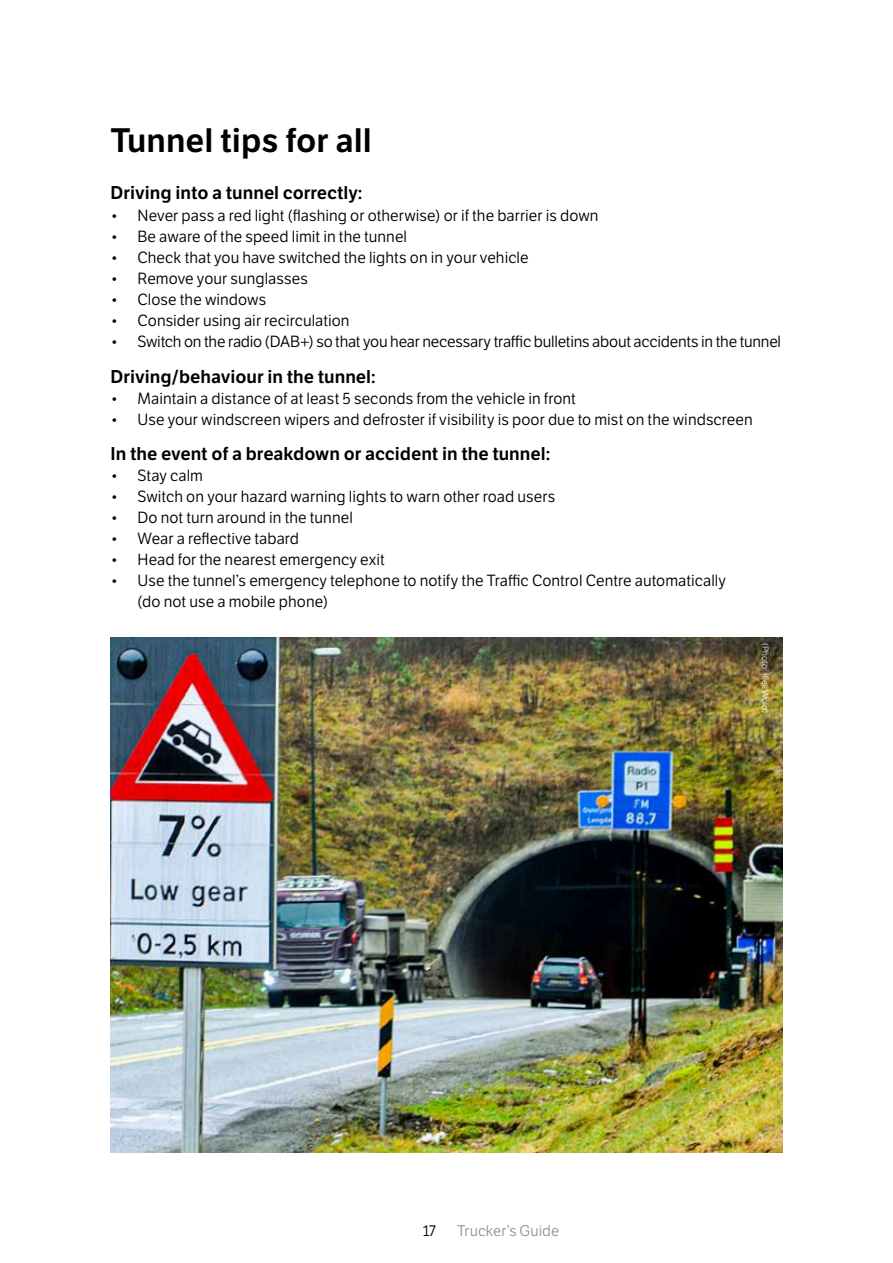
<style>
.page{position:relative;width:893px;height:1263px;background:#fff}
.page>*{position:absolute;margin:0;border:0;box-sizing:border-box;transform-origin:0 0}
.t1{font:600 33px "LFT Etica";color:#000}
.t2{font:600 18px "LFT Etica";color:#000}
.t3{font:15.75px/21px "LFT Etica";letter-spacing:.005em;color:#000}
.t4{font:15.75px "LFT Etica";letter-spacing:-.015em;color:#000}
.t5{font:15px "LFT Etica";letter-spacing:.01em;color:#939598}
.t6{font:15px "LFT Etica";color:#000}
.t7{font:300 9px "LFT Etica";color:#fff}
</style>
<div class="page">
<img style="left:111px;top:638px;width:671px;height:514px">
<h1 class="t1" style="left:111px;top:121px;width:263px">Tunnel tips for all</h1>
<p class="t2" style="left:111px;top:182px;width:253px">Driving into a tunnel correctly:</p>
<p class="t3" style="left:111px;top:206px;width:490px">• Never pass a red light (flashing or otherwise) or if the barrier is down</p>
<p class="t3" style="left:111px;top:227px;width:298px">• Be aware of the speed limit in the tunnel</p>
<p class="t3" style="left:111px;top:248px;width:420px">• Check that you have switched the lights on in your vehicle</p>
<p class="t3" style="left:111px;top:269px;width:199px">• Remove your sunglasses</p>
<p class="t3" style="left:111px;top:290px;width:157px">• Close the windows</p>
<p class="t3" style="left:111px;top:311px;width:241px">• Consider using air recirculation</p>
<p class="t4" style="left:111px;top:333px;width:672px">• Switch on the radio (DAB+) so that you hear necessary traffic bulletins about accidents in the tunnel</p>
<p class="t2" style="left:111px;top:366px;width:267px">Driving/behaviour in the tunnel:</p>
<p class="t3" style="left:111px;top:389px;width:467px">• Maintain a distance of at least 5 seconds from the vehicle in front</p>
<p class="t3" style="left:111px;top:410px;width:644px">• Use your windscreen wipers and defroster if visibility is poor due to mist on the windscreen</p>
<p class="t2" style="left:111px;top:443px;width:441px">In the event of a breakdown or accident in the tunnel:</p>
<p class="t3" style="left:111px;top:465px;width:94px">• Stay calm</p>
<p class="t3" style="left:111px;top:486px;width:446px">• Switch on your hazard warning lights to warn other road users</p>
<p class="t3" style="left:111px;top:507px;width:244px">• Do not turn around in the tunnel</p>
<p class="t3" style="left:111px;top:528px;width:190px">• Wear a reflective tabard</p>
<p class="t3" style="left:111px;top:549px;width:276px">• Head for the nearest emergency exit</p>
<p class="t3" style="left:138px;top:570px;width:590px;text-indent:-27px">• Use the tunnel’s emergency telephone to notify the Traffic Control Centre automatically (do not use a mobile phone)</p>
<p class="t7" style="left:770px;top:643px;width:72px;rotate:90deg">(Photo: Kjell Wold)</p>
<p class="t6" style="left:423px;top:1222px;width:15px">17</p>
<p class="t5" style="left:457px;top:1222px;width:104px">Trucker’s Guide</p>
</div>
